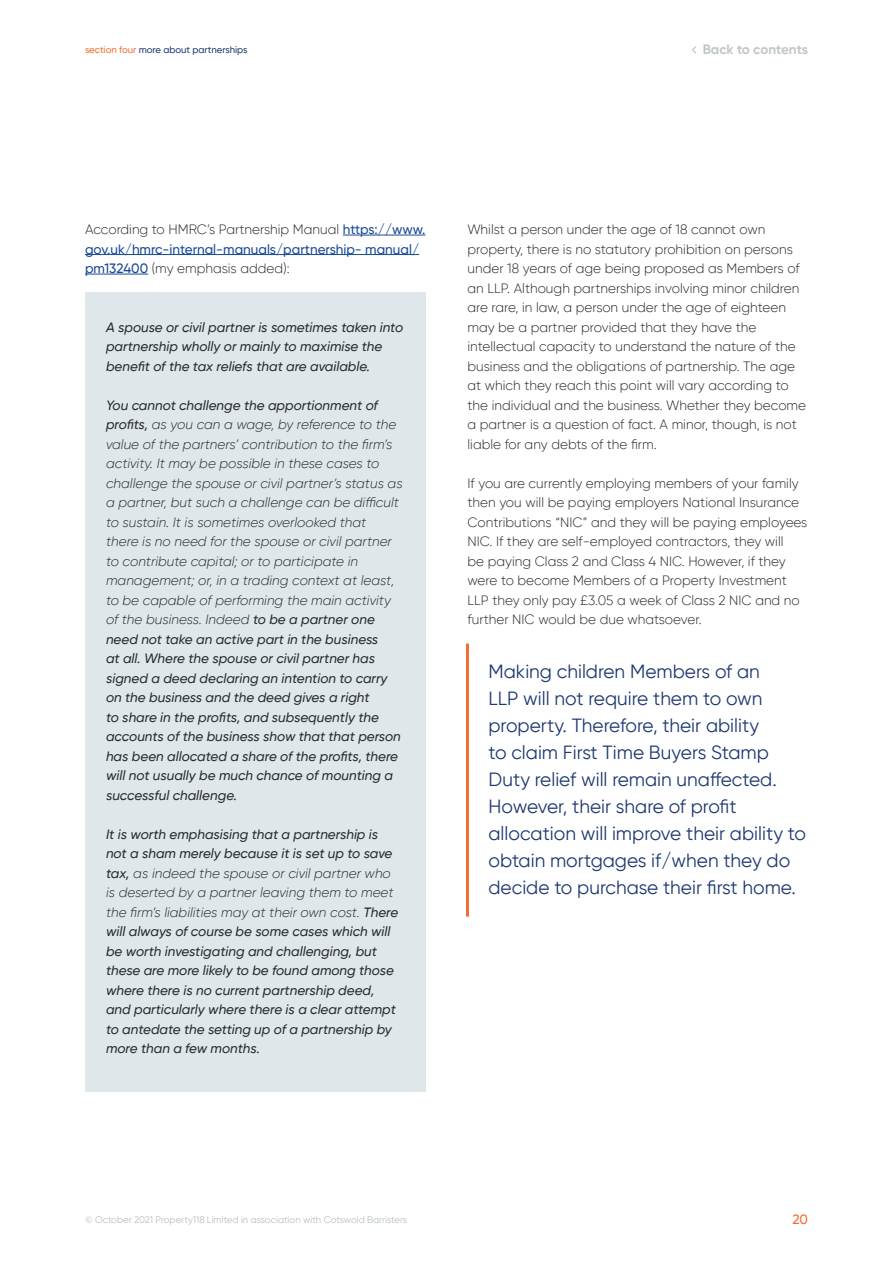
<style>
.page{position:relative;width:893px;height:1263px;background:#fff}
.page>*{position:absolute;margin:0;border:0;box-sizing:border-box;transform-origin:0 0}
.t1{font:19.05px/27px "Gilroy";color:#1e3970}
.t2{font:300 13.5px/19.5px "Gilroy";color:#292c2f}
.t3{font:italic 300 13.5px/19.5px "Gilroy";color:#292c2f}
.t4{font:italic 500 13.5px/19.5px "Gilroy";color:#292c2f}
.t5{font:500 13.5px/19.5px "Gilroy";color:#184997}
.t6{font:700 13.5px "Gilroy";color:#c1c7c7}
.t7{font:500 13.5px "Gilroy";color:#f36e30}
.t8{font:9.6px "Gilroy";color:#b6c0c0}
.t9{font:500 9.6px "Gilroy";color:#1e3970}
.s1{color:#f36e30}
.s2{font-weight:300;color:#292c2f}
.s3{font-weight:500}
.s4{font-weight:300}
</style>
<div class="page">
<hr style="left:343px;top:235px;width:82px;height:1px;background:#184997">
<hr style="left:85px;top:254px;width:334px;height:1px;background:#184997">
<hr style="left:85px;top:274px;width:63px;height:1px;background:#184997">
<div style="left:85px;top:292px;width:340px;height:800px;background:#e0e7eb"></div>
<hr style="left:466px;top:644px;width:3px;height:273px;background:#f36e30">
<svg style="left:692px;top:46px;width:4px;height:8px"></svg>
<p class="t9" style="left:85px;top:43px;width:164px"><span class="s1">section four</span> more about partnerships</p>
<p class="t6" style="left:703px;top:41px;width:107px">Back to contents</p>
<p class="t5" style="left:85px;top:219px;width:342px"><span class="s2">According to HMRC’s Partnership Manual</span> https://www. gov.uk/hmrc-internal-manuals/partnership- manual/ pm132400 <span class="s2">(my emphasis added):</span></p>
<p class="t2" style="left:467px;top:219px;width:340px">Whilst a person under the age of 18 cannot own property, there is no statutory prohibition on persons under 18 years of age being proposed as Members of an LLP. Although partnerships involving minor children are rare, in law, a person under the age of eighteen may be a partner provided that they have the intellectual capacity to understand the nature of the business and the obligations of partnership. The age at which they reach this point will vary according to the individual and the business. Whether they become a partner is a question of fact. A minor, though, is not liable for any debts of the firm.</p>
<p class="t2" style="left:467px;top:473px;width:341px">If you are currently employing members of your family then you will be paying employers National Insurance Contributions “NIC” and they will be paying employees NIC. If they are self-employed contractors, they will<br>be paying Class 2 and Class 4 NIC. However, if they were to become Members of a Property Investment LLP they only pay £3.05 a week of Class 2 NIC and no further NIC would be due whatsoever.</p>
<p class="t4" style="left:106px;top:317px;width:299px">A spouse or civil partner is sometimes taken into partnership wholly or mainly to maximise the benefit of the tax reliefs that are available.</p>
<p class="t3" style="left:106px;top:395px;width:298px"><span class="s3">You cannot challenge the apportionment of profits,</span> as you can a wage, by reference to the value of the partners’ contribution to the firm’s activity. It may be possible in these cases to challenge the spouse or civil partner’s status as a partner, but such a challenge can be difficult to sustain. It is sometimes overlooked that<br>there is no need for the spouse or civil partner to contribute capital; or to participate in management; or, in a trading context at least, to be capable of performing the main activity of the business. Indeed <span class="s3">to be a partner one need not take an active part in the business<br>at all. Where the spouse or civil partner has signed a deed declaring an intention to carry on the business and the deed gives a right<br>to share in the profits, and subsequently the accounts of the business show that that person has been allocated a share of the profits, there will not usually be much chance of mounting a successful challenge.</span></p>
<p class="t4" style="left:106px;top:824px;width:294px">It is worth emphasising that a partnership is not a sham merely because it is set up to save tax, <span class="s4">as indeed the spouse or civil partner who is deserted by a partner leaving them to meet the firm’s liabilities may at their own cost.</span> There will always of course be some cases which will be worth investigating and challenging, but these are more likely to be found among those where there is no current partnership deed, and particularly where there is a clear attempt to antedate the setting up of a partnership by more than a few months.</p>
<p class="t1" style="left:488px;top:657px;width:319px">Making children Members of an<br>LLP will not require them to own property. Therefore, their ability<br>to claim First Time Buyers Stamp Duty relief will remain unaffected.<br>However, their share of profit allocation will improve their ability to obtain mortgages if/when they do decide to purchase their fi rst home.</p>
<p class="t8" style="left:85px;top:1213px;width:324px">© October 2021 Property118 Limited in association with Cotswold Barristers</p>
<p class="t7" style="left:792px;top:1211px;width:17px">20</p>
</div>
